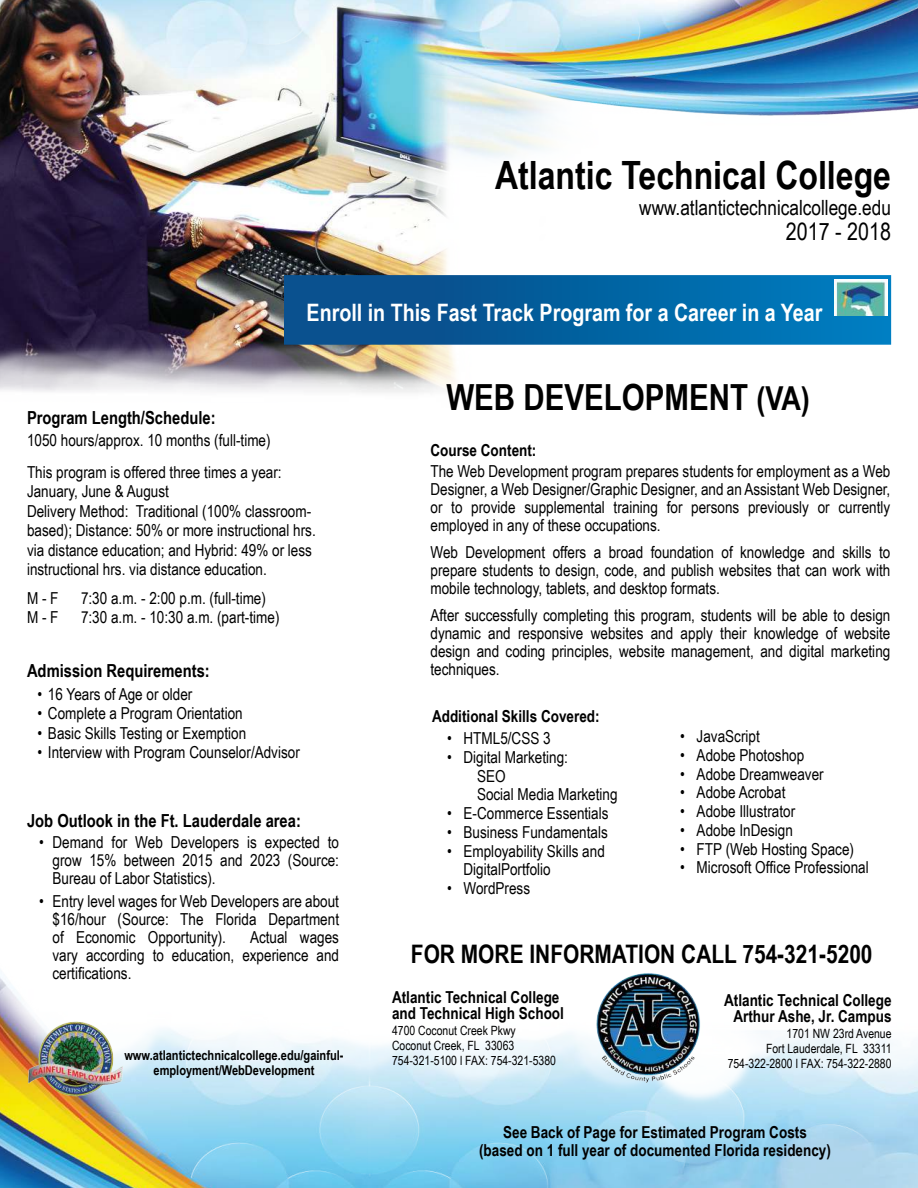
<style>
.page{position:relative;width:918px;height:1188px;background:#fff}
.page>*{position:absolute;margin:0;border:0;box-sizing:border-box;transform-origin:0 0}
.t1{font:700 39px "Arial Narrow";color:#000}
.t2{font:700 36px "Arial Narrow";color:#000}
.t3{font:700 25.5px "Arial Narrow";color:#000}
.t4{font:700 24px "Arial Narrow";color:#fff}
.t5{font:24px "Arial Narrow";color:#000}
.t6{font:21px "Arial Narrow";color:#000}
.t7{font:700 18px "Arial Narrow";color:#000}
.t8{font:16.5px/18px "Arial Narrow";color:#000;text-align:justify}
.t9{font:700 16.5px/16.5px "Arial Narrow";color:#000;text-align:center}
.t10{font:700 13.5px/15px "Arial Narrow";color:#000;text-align:center}
.t11{font:12.75px/15.3px "Arial Narrow";color:#000}
.s1{font-size:33px}
</style>
<div class="page">
<img style="left:0;top:0;width:918px;height:1188px">
<img style="left:284px;top:275px;width:607px;height:70px">
<img style="left:835px;top:279px;width:52px;height:36px">
<img style="left:587px;top:971px;width:121px;height:117px">
<img style="left:9px;top:1000px;width:125px;height:118px">
<h1 class="t1" style="left:495px;top:161px;width:397px">Atlantic Technical College</h1>
<p class="t6" style="left:639px;top:198px;width:253px">www.atlantictechnicalcollege.edu</p>
<h3 class="t5" style="left:786px;top:221px;width:107px">2017 - 2018</h3>
<h3 class="t4" style="left:307px;top:304px;width:517px">Enroll in This Fast Track Program for a Career in a Year</h3>
<p class="t7" style="left:27px;top:411px;width:190px">Program Length/Schedule:</p>
<p class="t8" style="left:27px;top:426px;width:256px;line-height:31.5px">1050 hours/approx. 10 months (full-time)<br>This program is offered three times a year:</p>
<p class="t8" style="left:27px;top:483px;width:290px;line-height:19.5px;text-align:left">January, June &amp; August<br>Delivery Method: Traditional (100% classroom&shy;based); Distance: 50% or more instructional hrs. via distance education; and Hybrid: 49% or less instructional hrs. via distance education.</p>
<p class="t8" style="left:27px;top:590px;width:33px">M - F</p>
<p class="t8" style="left:81px;top:590px;width:186px">7:30 a.m. - 2:00 p.m. (full-time)</p>
<p class="t8" style="left:27px;top:610px;width:33px">M - F</p>
<p class="t8" style="left:81px;top:610px;width:200px">7:30 a.m. - 10:30 a.m. (part-time)</p>
<p class="t7" style="left:27px;top:664px;width:184px">Admission Requirements:</p>
<p class="t8" style="left:38px;top:686px;width:156px">• 16 Years of Age or older</p>
<p class="t8" style="left:38px;top:705px;width:207px">• Complete a Program Orientation</p>
<p class="t8" style="left:38px;top:725px;width:210px">• Basic Skills Testing or Exemption</p>
<p class="t8" style="left:38px;top:745px;width:264px">• Interview with Program Counselor/Advisor</p>
<p class="t7" style="left:27px;top:814px;width:275px">Job Outlook in the Ft. Lauderdale area:</p>
<p class="t8" style="left:52px;top:834px;width:288px;text-indent:-13px">• Demand for Web Developers is expected to grow 15% between 2015 and 2023 (Source:<br>Bureau of Labor Statistics).</p>
<p class="t8" style="left:52px;top:893px;width:288px;text-indent:-13px">• Entry level wages for Web Developers are about $16/hour (Source: The Florida Department of Economic Opportunity).</p>
<p class="t8" style="left:52px;top:929px;width:288px;text-indent:198px">Actual wages vary according to education, experience and certifications.</p>
<p class="t10" style="left:124px;top:1049px;width:221px">www.atlantictechnicalcollege.edu/gainful&shy;employment/WebDevelopment</p>
<h2 class="t2" style="left:446px;top:383px;width:365px">WEB DEVELOPMENT <span class="s1">(VA)</span></h2>
<p class="t9" style="left:431px;top:443px;width:107px">Course Content:</p>
<p class="t8" style="left:431px;top:463px;width:461px">The Web Development program prepares students for employment as a Web Designer, a Web Designer/Graphic Designer, and an Assistant Web Designer, or to provide supplemental training for persons previously or currently employed in any of these occupations.</p>
<p class="t8" style="left:431px;top:544px;width:461px">Web Development offers a broad foundation of knowledge and skills to prepare students to design, code, and publish websites that can work with mobile technology, tablets, and desktop formats.</p>
<p class="t8" style="left:431px;top:607px;width:461px">After successfully completing this program, students will be able to design dynamic and responsive websites and apply their knowledge of website design and coding principles, website management, and digital marketing techniques.</p>
<p class="t9" style="left:432px;top:710px;width:169px">Additional Skills Covered:</p>
<p class="t8" style="left:447px;top:731px;width:105px">• HTML5/CSS 3</p>
<p class="t8" style="left:477px;top:749px;width:142px;line-height:18.8px;text-align:left;text-indent:-30px">• Digital Marketing:<br>SEO<br>Social Media Marketing</p>
<p class="t8" style="left:447px;top:806px;width:163px">• E-Commerce Essentials</p>
<p class="t8" style="left:447px;top:824px;width:162px">• Business Fundamentals</p>
<p class="t8" style="left:464px;top:843px;width:143px;line-height:18.8px;text-indent:-16px">• Employability Skills and<br>DigitalPortfolio</p>
<p class="t8" style="left:447px;top:880px;width:85px">• WordPress</p>
<p class="t8" style="left:680px;top:728px;width:81px">• JavaScript</p>
<p class="t8" style="left:680px;top:747px;width:126px">• Adobe Photoshop</p>
<p class="t8" style="left:680px;top:766px;width:145px">• Adobe Dreamweaver</p>
<p class="t8" style="left:680px;top:785px;width:107px">• Adobe Acrobat</p>
<p class="t8" style="left:680px;top:803px;width:117px">• Adobe Illustrator</p>
<p class="t8" style="left:680px;top:822px;width:114px">• Adobe InDesign</p>
<p class="t8" style="left:680px;top:841px;width:175px">• FTP (Web Hosting Space)</p>
<p class="t8" style="left:680px;top:858px;width:190px">• Microsoft Office Professional</p>
<h3 class="t3" style="left:411px;top:944px;width:463px">FOR MORE INFORMATION CALL 754-321-5200</h3>
<p class="t9" style="left:724px;top:993px;width:169px">Atlantic Technical College<br>Arthur Ashe, Jr. Campus</p>
<p class="t11" style="left:728px;top:1026px;width:165px;text-align:right">1701 NW 23rd Avenue<br>Fort Lauderdale, FL 33311<br>754-322-2800 l FAX: 754-322-2880</p>
<p class="t9" style="left:392px;top:990px;width:173px;text-align:left">Atlantic Technical College and Technical High School</p>
<p class="t11" style="left:392px;top:1023px;width:165px">4700 Coconut Creek Pkwy<br>Coconut Creek, FL 33063<br>754-321-5100 l FAX: 754-321-5380</p>
<p class="t9" style="left:479px;top:1125px;width:353px;line-height:18px">See Back of Page for Estimated Program Costs<br>(based on 1 full year of documented Florida residency)</p>
</div>
